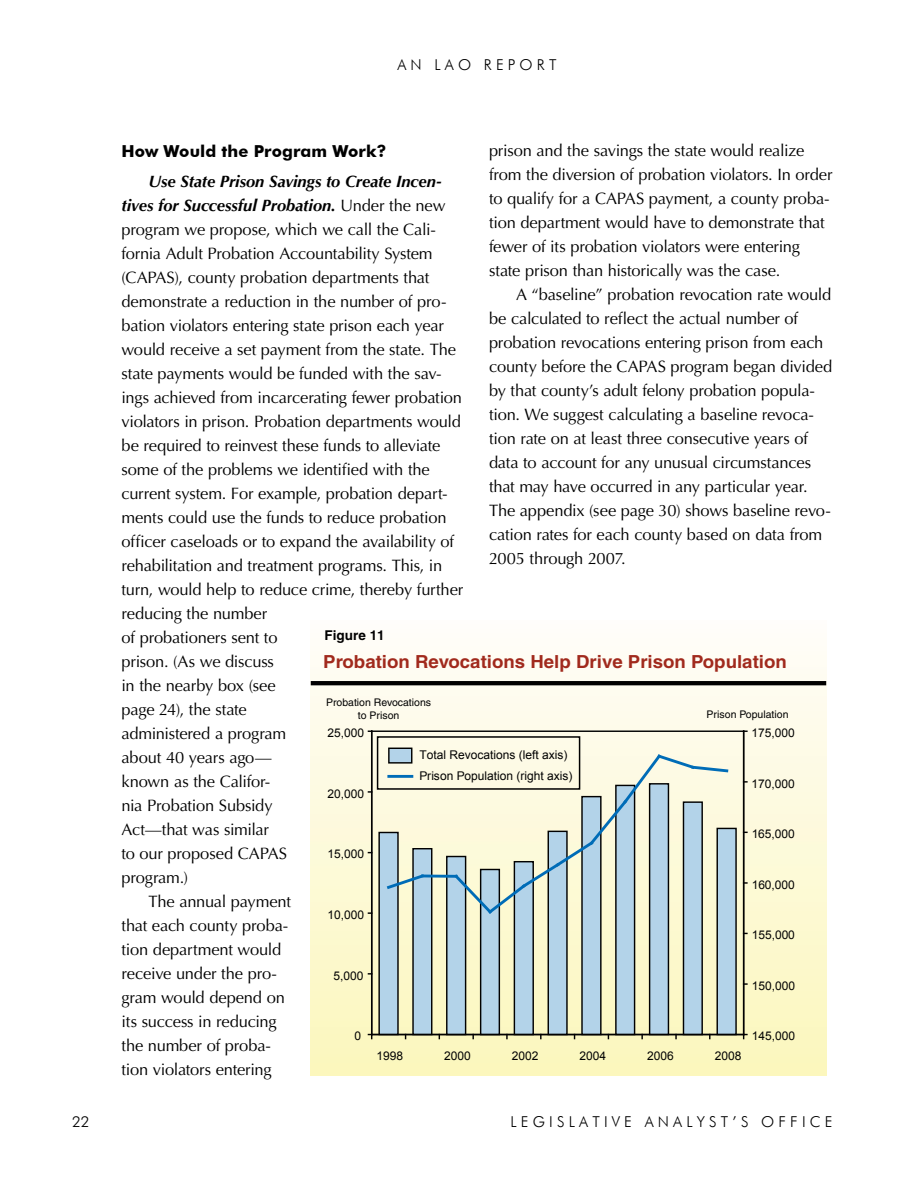
<style>
.page{position:relative;width:918px;height:1188px;background:#fff}
.page>*{position:absolute;margin:0;border:0;box-sizing:border-box;transform-origin:0 0}
.t1{font:700 18px "Helvetica";color:#a12a1d;scale:1.04 1}
.Body_Text{font:16.5px/24px "Optima LT Std";letter-spacing:-.01em;color:#000}
.Heading_3{font:700 16.5px "Futura BT";letter-spacing:.005em;color:#000}
.t2{font:300 15px "Futura BT";letter-spacing:.28em;color:#000}
.t3{font:700 13.5px "Helvetica";color:#000}
.t4{font:12px/21.5px "Arial";color:#010101}
.t5{font:10.5px/12.6px "Helvetica";color:#000;text-align:center}
.s1{font-weight:700;font-style:italic}
</style>
<div class="page">
<svg style="left:310px;top:655px;width:516px;height:421px"></svg>
<hr style="left:311px;top:681px;width:515px;height:4px;background:#000">
<hr style="left:372px;top:731px;width:372px;height:1px;background:#010101">
<div style="left:379px;top:832px;width:19px;height:203px;background:#b3d3e9"></div>
<div style="left:378px;top:832px;width:21px;height:203px;border:1px solid #010101"></div>
<div style="left:413px;top:849px;width:19px;height:186px;background:#b3d3e9"></div>
<div style="left:412px;top:848px;width:20px;height:187px;border:1px solid #010101"></div>
<div style="left:447px;top:857px;width:19px;height:178px;background:#b3d3e9"></div>
<div style="left:446px;top:856px;width:20px;height:179px;border:1px solid #010101"></div>
<div style="left:481px;top:869px;width:18px;height:166px;background:#b3d3e9"></div>
<div style="left:480px;top:869px;width:20px;height:166px;border:1px solid #010101"></div>
<div style="left:514px;top:862px;width:19px;height:173px;background:#b3d3e9"></div>
<div style="left:514px;top:861px;width:20px;height:174px;border:1px solid #010101"></div>
<div style="left:548px;top:831px;width:19px;height:204px;background:#b3d3e9"></div>
<div style="left:548px;top:831px;width:20px;height:204px;border:1px solid #010101"></div>
<div style="left:582px;top:797px;width:19px;height:238px;background:#b3d3e9"></div>
<div style="left:581px;top:796px;width:21px;height:239px;border:1px solid #010101"></div>
<div style="left:616px;top:785px;width:19px;height:250px;background:#b3d3e9"></div>
<div style="left:615px;top:785px;width:20px;height:250px;border:1px solid #010101"></div>
<div style="left:650px;top:784px;width:18px;height:251px;background:#b3d3e9"></div>
<div style="left:649px;top:783px;width:20px;height:252px;border:1px solid #010101"></div>
<div style="left:683px;top:802px;width:19px;height:233px;background:#b3d3e9"></div>
<div style="left:683px;top:801px;width:20px;height:234px;border:1px solid #010101"></div>
<div style="left:717px;top:828px;width:19px;height:207px;background:#b3d3e9"></div>
<div style="left:717px;top:828px;width:20px;height:207px;border:1px solid #010101"></div>
<hr style="left:371px;top:731px;width:1px;height:304px;background:#010101">
<hr style="left:372px;top:1034px;width:372px;height:1px;background:#010101">
<svg style="left:368px;top:1034px;width:4px;height:5px"></svg>
<hr style="left:743px;top:731px;width:1px;height:304px;background:#010101">
<svg style="left:743px;top:1034px;width:4px;height:5px"></svg>
<svg style="left:386px;top:872px;width:40px;height:19px"></svg>
<hr style="left:422px;top:875px;width:34px;height:3px;background:#006cb7">
<svg style="left:452px;top:752px;width:278px;height:164px"></svg>
<div style="left:389px;top:748px;width:23px;height:15px;background:#b3d3e9"></div>
<div style="left:388px;top:748px;width:24px;height:16px;border:1px solid #010101"></div>
<hr style="left:389px;top:775px;width:23px;height:3px;background:#006cb7">
<div style="left:377px;top:736px;width:203px;height:54px;border:2px solid #000"></div>
<p class="t2" style="left:72px;top:1113px;width:19px">22</p>
<p class="t2" style="left:397px;top:55px;width:161px">AN LAO REPOR T</p>
<p class="Body_Text" style="left:489px;top:139px;width:345px">prison and the savings the state would realize from the diversion of probation violators. In order to qualify for a CAPAS payment, a county proba&shy;tion department would have to demonstrate that fewer of its probation violators were entering state prison than historically was the case.</p>
<p class="Body_Text" style="left:489px;top:283px;width:345px;text-indent:27px">A “baseline” probation revocation rate would be calculated to reflect the actual number of probation revocations entering prison from each county before the CAPAS program began divided by that county’s adult felony probation popula&shy;tion. We suggest calculating a baseline revoca&shy;tion rate on at least three consecutive years of data to account for any unusual circumstances that may have occurred in any particular year.<br>The appendix (see page 30) shows baseline revo&shy;cation rates for each county based on data from 2005 through 2007.</p>
<p class="Heading_3" style="left:122px;top:141px;width:267px">How Would the Program Work?</p>
<p class="Body_Text" style="left:122px;top:169px;width:343px;text-indent:27px"><span class="s1">Use State Prison Savings to Create Incen&shy;tives for Successful Probation.</span> Under the new program we propose, which we call the Cali&shy;fornia Adult Probation Accountability System (CAPAS), county probation departments that demonstrate a reduction in the number of pro&shy;bation violators entering state prison each year would receive a set payment from the state. The state payments would be funded with the sav&shy;ings achieved from incarcerating fewer probation violators in prison. Probation departments would be required to reinvest these funds to alleviate some of the problems we identified with the current system. For example, probation depart&shy;ments could use the funds to reduce probation officer caseloads or to expand the availability of rehabilitation and treatment programs. This, in turn, would help to reduce crime, thereby further reducing the number<br>of probationers sent to<br>prison. (As we discuss<br>in the nearby box (see<br>page 24), the state<br>administered a program<br>about 40 years ago—<br>known as the Califor-<br>nia Probation Subsidy<br>Act—that was similar<br>to our proposed CAPAS<br>program.)</p>
<p class="Body_Text" style="left:122px;top:889px;width:171px;text-indent:27px">The annual payment that each county proba&shy;tion department would receive under the pro&shy;gram would depend on its success in reducing the number of proba&shy;tion violators entering</p>
<p class="t3" style="left:325px;top:627px;width:62px">Figure 11</p>
<p class="t1" style="left:323px;top:651px;width:447px">Probation Revocations Help Drive Prison Population</p>
<p class="t5" style="left:326px;top:696px;width:107px">Probation Revocations to Prison</p>
<p class="t5" style="left:707px;top:708px;width:83px">Prison Population</p>
<p class="t4" style="left:752px;top:722px;width:45px">175,000</p>
<p class="t4" style="left:328px;top:722px;width:38px">25,000</p>
<p class="t4" style="left:419px;top:744px;width:155px">Total Revocations (left axis)<br>Prison Population (right axis)</p>
<p class="t4" style="left:752px;top:773px;width:45px">170,000</p>
<p class="t4" style="left:328px;top:783px;width:38px">20,000</p>
<p class="t4" style="left:752px;top:823px;width:45px">165,000</p>
<p class="t4" style="left:328px;top:844px;width:38px">15,000</p>
<p class="t4" style="left:752px;top:874px;width:45px">160,000</p>
<p class="t4" style="left:328px;top:904px;width:38px">10,000</p>
<p class="t4" style="left:752px;top:924px;width:45px">155,000</p>
<p class="t4" style="left:334px;top:965px;width:31px">5,000</p>
<p class="t4" style="left:752px;top:975px;width:45px">150,000</p>
<p class="t4" style="left:752px;top:1025px;width:45px">145,000</p>
<p class="t4" style="left:355px;top:1025px;width:8px">0</p>
<p class="t4" style="left:377px;top:1045px;width:28px">1998</p>
<p class="t4" style="left:444px;top:1045px;width:28px">2000</p>
<p class="t4" style="left:512px;top:1045px;width:28px">2002</p>
<p class="t4" style="left:579px;top:1045px;width:28px">2004</p>
<p class="t4" style="left:647px;top:1045px;width:28px">2006</p>
<p class="t4" style="left:715px;top:1045px;width:28px">2008</p>
<p class="t2" style="left:511px;top:1113px;width:323px">LEGISLATIVE ANALYST’S OFFICE</p>
</div>
